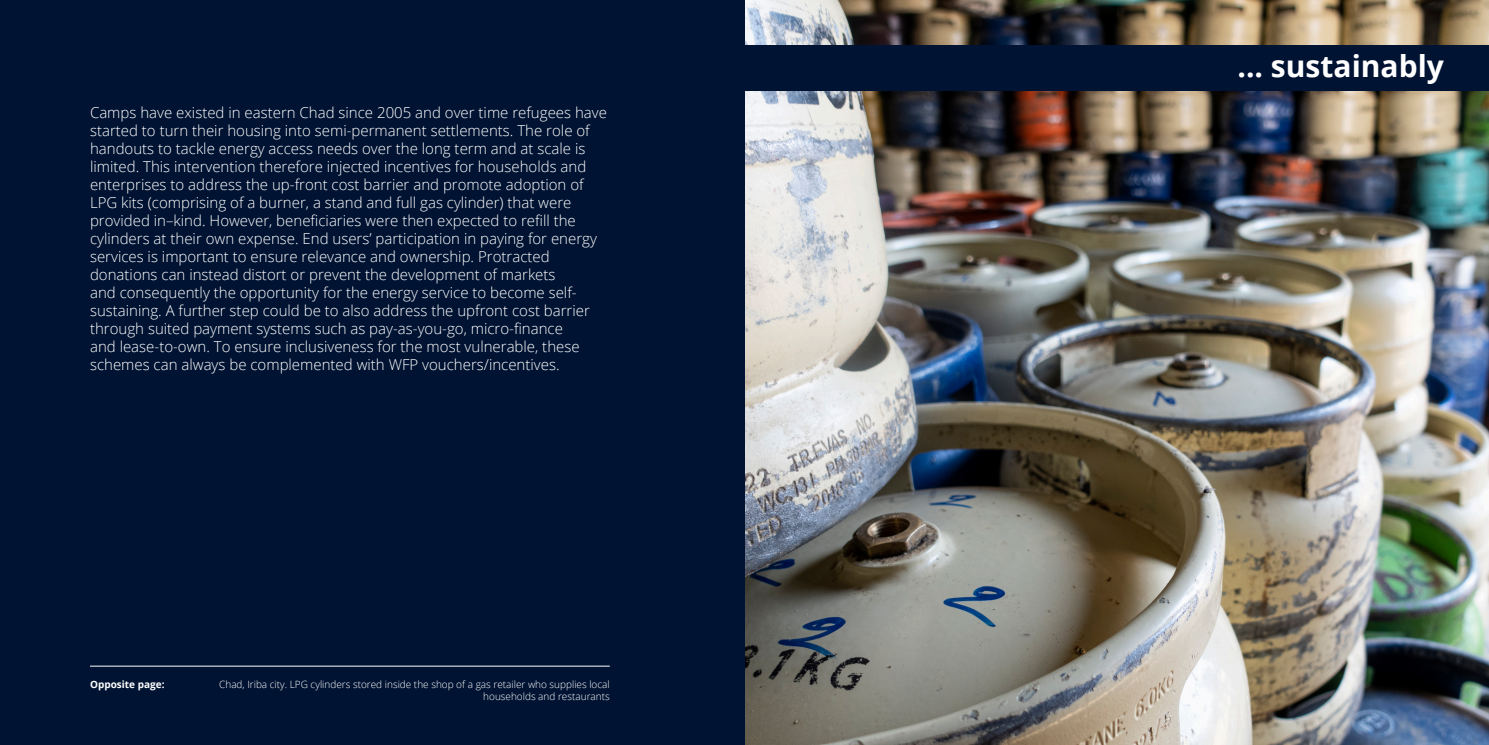
<style>
.page{position:relative;width:1489px;height:745px;background:#fff}
.page>*{position:absolute;margin:0;border:0;box-sizing:border-box;transform-origin:0 0}
.Chapter_Heading{font:700 30px "Open Sans";color:#fff}
.t1{font:300 15px/18px "Open Sans";color:#fff}
.Caption_right{font:300 10px/12px "Open Sans";color:#fff;text-align:right}
.Caption_right-2{font:700 10px "Open Sans";color:#fff}
</style>
<div class="page">
<img style="left:744px;top:0;width:744px;height:744px">
<div style="left:0;top:0;width:744px;height:744px;background:#011332"></div>
<div style="left:744px;top:45px;width:744px;height:45px;background:#011332"></div>
<hr style="left:90px;top:665px;width:519px;height:1px;background:#fff">
<p class="t1" style="left:90px;top:103px;width:518px">Camps have existed in eastern Chad since 2005 and over time refugees have started to turn their housing into semi-permanent settlements. The role of handouts to tackle energy access needs over the long term and at scale is limited. This intervention therefore injected incentives for households and enterprises to address the up-front cost barrier and promote adoption of LPG kits (comprising of a burner, a stand and full gas cylinder) that were provided in–kind. However, beneficiaries were then expected to refill the cylinders at their own expense. End users’ participation in paying for energy services is important to ensure relevance and ownership. Protracted donations can instead distort or prevent the development of markets<br>and consequently the opportunity for the energy service to become self&shy;sustaining. A further step could be to also address the upfront cost barrier through suited payment systems such as pay-as-you-go, micro-finance<br>and lease-to-own. To ensure inclusiveness for the most vulnerable, these schemes can always be complemented with WFP vouchers/incentives.</p>
<p class="Caption_right-2" style="left:90px;top:676px;width:76px">Opposite page:</p>
<p class="Caption_right" style="left:219px;top:677px;width:392px">Chad, Iriba city. LPG cylinders stored inside the shop of a gas retailer who supplies local households and restaurants</p>
<p class="Chapter_Heading" style="left:1237px;top:45px;width:208px">... sustainably</p>
</div>
